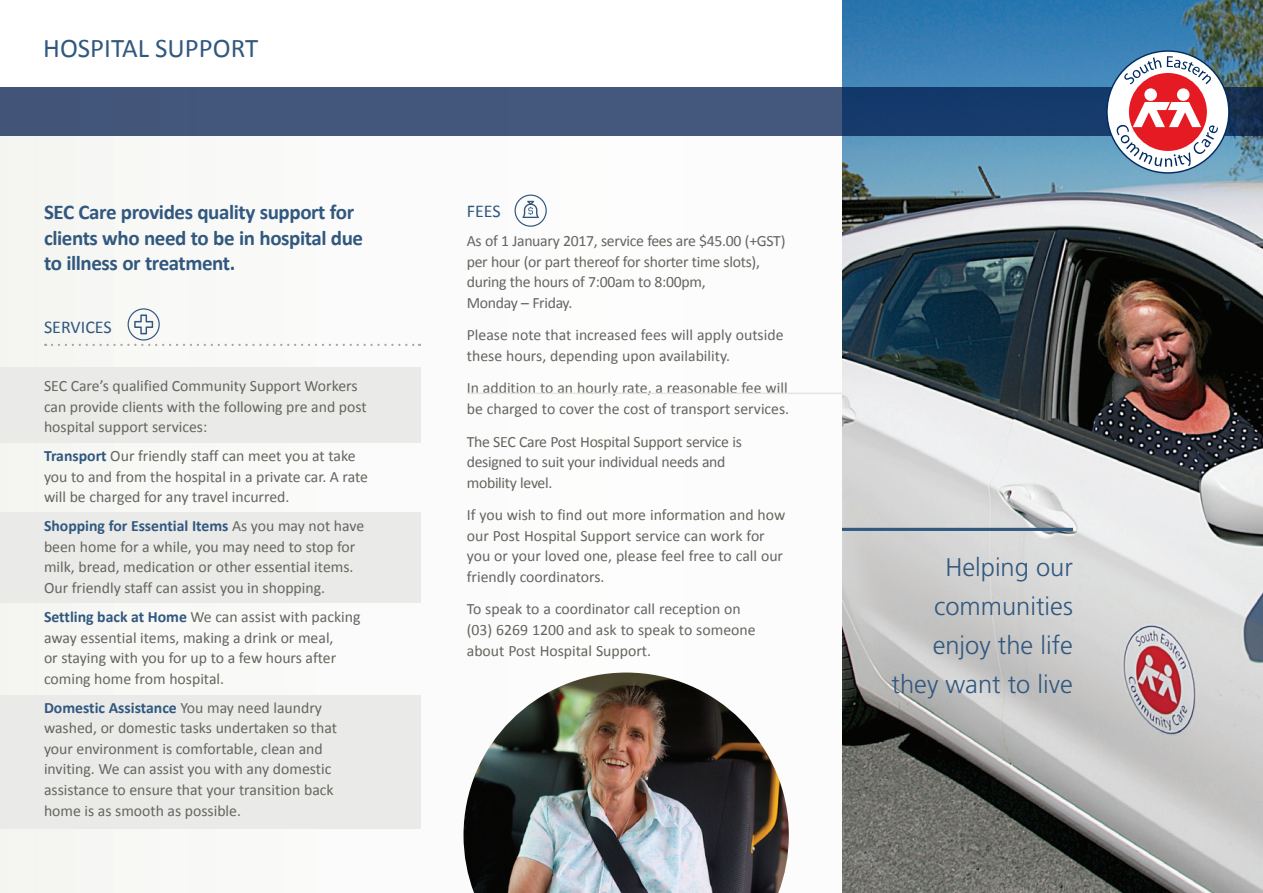
<style>
.page{position:relative;width:1263px;height:893px;background:#fff}
.page>*{position:absolute;margin:0;border:0;box-sizing:border-box;transform-origin:0 0}
.t1{font:27px "Calibri";color:#31587f}
.t2{font:300 25.5px/39px "Frutiger";color:#31587f;text-align:right}
.t3{font:700 21px/25.5px "Calibri";letter-spacing:-.02em;color:#31587f}
.t4{font:18px "Calibri";color:#31587f}
.t5{font:15.75px/20.5px "Calibri";color:#65645f}
.t6{font:15.75px/20.5px "Calibri";letter-spacing:-.02em;color:#65645f}
.s1{font-weight:700;color:#31587f}
</style>
<div class="page">
<div style="left:0;top:87px;width:1263px;height:806px;background:#fbfbfb"></div>
<div style="left:0;top:367px;width:420px;height:75px;background:#eaebe8"></div>
<div style="left:0;top:512px;width:420px;height:91px;background:#eaebe8"></div>
<div style="left:0;top:695px;width:420px;height:133px;background:#eaebe8"></div>
<img style="left:842px;top:0;width:421px;height:893px">
<svg style="left:0;top:88px;width:1263px;height:48px;background:#374e76"></svg>
<div style="left:1107px;top:51px;width:122px;height:122px;background:#fff;border-radius:50%"></div>
<svg style="left:1124px;top:56px;width:88px;height:28px"></svg>
<div style="left:1129px;top:73px;width:78px;height:78px;background:#e51a23;border-radius:50%"></div>
<div style="left:1144px;top:88px;width:13px;height:13px;background:#fff;border-radius:50%"></div>
<div style="left:1177px;top:88px;width:12px;height:13px;background:#fff;border-radius:50%"></div>
<svg style="left:1116px;top:102px;width:102px;height:65px"></svg>
<hr style="left:842px;top:528px;width:231px;height:3px;background:#31587f">
<div style="left:128px;top:308px;width:32px;height:33px;border:1px solid #31587f;border-radius:50%"></div>
<svg style="left:52px;top:344px;width:368px;height:2px"></svg>
<hr style="left:467px;top:393px;width:375px;height:1px;background:#e6e5e1">
<svg style="left:134px;top:314px;width:19px;height:20px"></svg>
<div style="left:514px;top:195px;width:33px;height:32px;border:1px solid #31587f;border-radius:50%"></div>
<svg style="left:522px;top:201px;width:17px;height:17px"></svg>
<img style="left:463px;top:672px;width:326px;height:221px">
<h1 class="t1" style="left:43px;top:31px;width:217px">HOSPITAL SUPPORT</h1>
<h3 class="t3" style="left:44px;top:199px;width:321px">SEC Care provides quality support for clients who need to be in hospital due to illness or treatment.</h3>
<p class="t4" style="left:44px;top:316px;width:69px">SERVICES</p>
<p class="t5" style="left:44px;top:375px;width:324px">SEC Care’s qualified Community Support Workers can provide clients with the following pre and post hospital support services:</p>
<p class="t5" style="left:44px;top:445px;width:326px"><span class="s1">Transport</span> Our friendly staff can meet you at take you to and from the hospital in a private car. A rate will be charged for any travel incurred.</p>
<p class="t5" style="left:44px;top:515px;width:322px"><span class="s1">Shopping for Essential Items</span> As you may not have been home for a while, you may need to stop for milk, bread, medication or other essential items.<br>Our friendly staff can assist you in shopping.</p>
<p class="t5" style="left:44px;top:606px;width:318px"><span class="s1">Settling back at Home</span> We can assist with packing away essential items, making a drink or meal,<br>or staying with you for up to a few hours after coming home from hospital.</p>
<p class="t5" style="left:44px;top:697px;width:294px"><span class="s1">Domestic Assistance</span> You may need laundry washed, or domestic tasks undertaken so that your environment is comfortable, clean and inviting. We can assist you with any domestic assistance to ensure that your transition back home is as smooth as possible.</p>
<p class="t4" style="left:467px;top:200px;width:35px">FEES</p>
<p class="t6" style="left:467px;top:230px;width:320px">As of 1 January 2017, service fees are $45.00 (+GST) per hour (or part thereof for shorter time slots), during the hours of 7:00am to 8:00pm,<br>Monday – Friday.</p>
<p class="t5" style="left:467px;top:324px;width:318px">Please note that increased fees will apply outside these hours, depending upon availability.</p>
<p class="t5" style="left:467px;top:377px;width:324px">In addition to an hourly rate, a reasonable fee will be charged to cover the cost of transport services.</p>
<p class="t6" style="left:467px;top:430px;width:277px">The SEC Care Post Hospital Support service is designed to suit your individual needs and mobility level.</p>
<p class="t5" style="left:467px;top:504px;width:320px">If you wish to find out more information and how our Post Hospital Support service can work for you or your loved one, please feel free to call our friendly coordinators.</p>
<p class="t5" style="left:467px;top:598px;width:290px">To speak to a coordinator call reception on (03) 6269 1200 and ask to speak to someone about Post Hospital Support.</p>
<h2 class="t2" style="left:891px;top:548px;width:183px">Helping our communities enjoy the life they want to live</h2>
</div>
